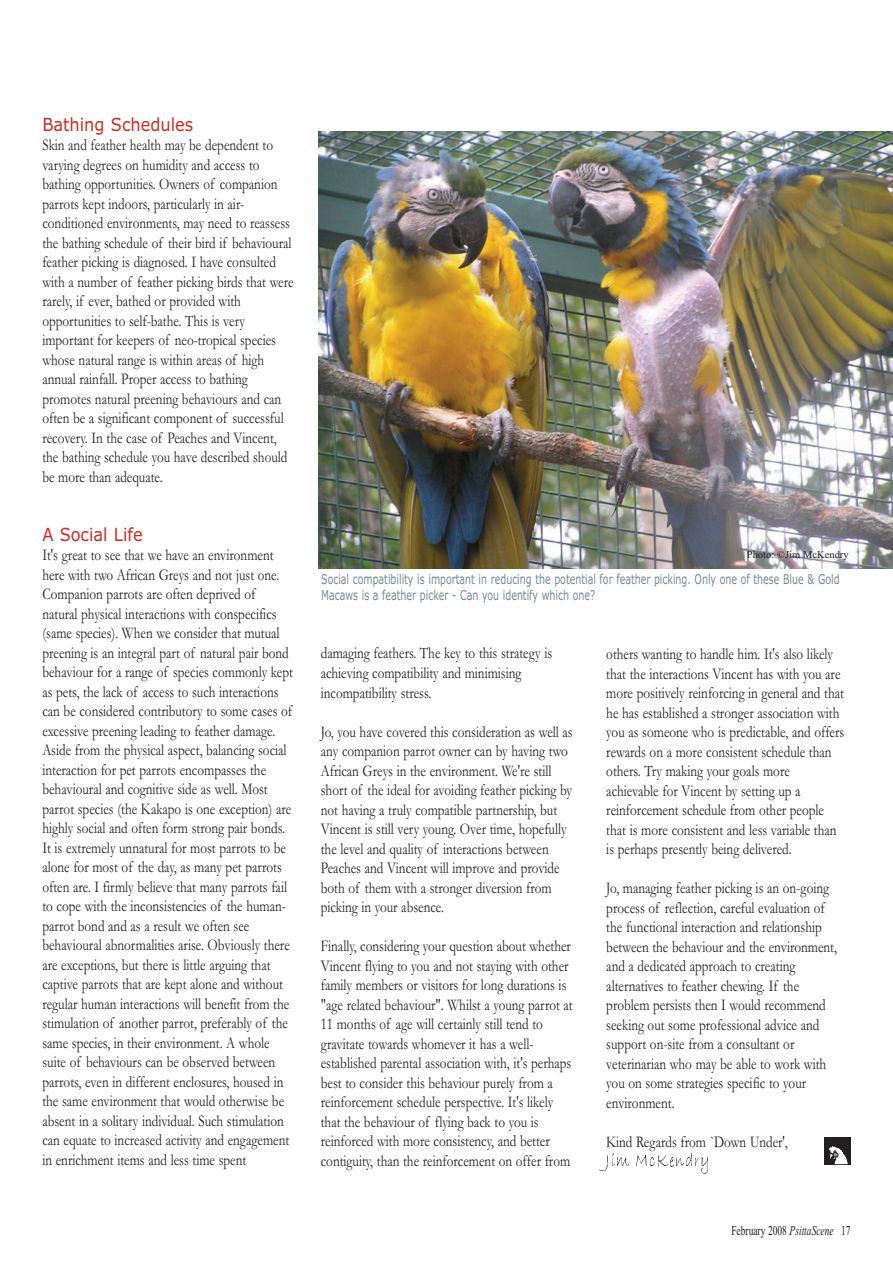
<style>
.page{position:relative;width:893px;height:1263px;background:#fff}
.page>*{position:absolute;margin:0;border:0;box-sizing:border-box;transform-origin:0 0}
.t1{font:18px "Verdana";color:#c62f28;scale:.9 1}
.t2{font:16.5px/19.5px "Garamond";color:#231f20;scale:.8 1}
.t3{font:13.5px/16.2px "Verdana";color:#738a95;scale:.7 1}
.t4{font:13.5px "Times New Roman";color:#231f20;scale:.7 1}
.t5{font:10.5px "Times New Roman";color:#231f20}
.s1{font-style:italic}
</style>
<div class="page">
<img style="left:319px;top:132px;width:574px;height:436px">
<svg style="left:825px;top:1138px;width:25px;height:26px"></svg>
<p class="t1" style="left:42px;top:114px;width:169px">Bathing Schedules</p>
<p class="t2" style="left:42px;top:135px;width:316px">Skin and feather health may be dependent to varying degrees on humidity and access to bathing opportunities. Owners of companion parrots kept indoors, particularly in air&shy;conditioned environments, may need to reassess the bathing schedule of their bird if behavioural feather picking is diagnosed. I have consulted with a number of feather picking birds that were rarely, if ever, bathed or provided with opportunities to self-bathe. This is very important for keepers of neo-tropical species whose natural range is within areas of high annual rainfall. Proper access to bathing promotes natural preening behaviours and can often be a significant component of successful recovery. In the case of Peaches and Vincent, the bathing schedule you have described should be more than adequate.</p>
<p class="t1" style="left:42px;top:524px;width:113px">A Social Life</p>
<p class="t2" style="left:42px;top:545px;width:315px">It's great to see that we have an environment here with two African Greys and not just one.<br>Companion parrots are often deprived of natural physical interactions with conspecifics (same species). When we consider that mutual preening is an integral part of natural pair bond behaviour for a range of species commonly kept as pets, the lack of access to such interactions can be considered contributory to some cases of excessive preening leading to feather damage.<br>Aside from the physical aspect, balancing social interaction for pet parrots encompasses the behavioural and cognitive side as well. Most parrot species (the Kakapo is one exception) are highly social and often form strong pair bonds.<br>It is extremely unnatural for most parrots to be alone for most of the day, as many pet parrots often are. I firmly believe that many parrots fail to cope with the inconsistencies of the human&shy;parrot bond and as a result we often see behavioural abnormalities arise. Obviously there are exceptions, but there is little arguing that captive parrots that are kept alone and without regular human interactions will benefit from the stimulation of another parrot, preferably of the same species, in their environment. A whole suite of behaviours can be observed between parrots, even in different enclosures, housed in the same environment that would otherwise be absent in a solitary individual. Such stimulation can equate to increased activity and engagement in enrichment items and less time spent</p>
<p class="t5" style="left:747px;top:548px;width:103px">Photo: ©Jim McKendry</p>
<p class="t3" style="left:321px;top:571px;width:742px">Social compatibility is important in reducing the potential for feather picking. Only one of these Blue &amp; Gold<br>Macaws is a feather picker - Can you identify which one?</p>
<p class="t2" style="left:321px;top:643px;width:291px">damaging feathers. The key to this strategy is achieving compatibility and minimising incompatibility stress.</p>
<p class="t2" style="left:321px;top:721px;width:316px">Jo, you have covered this consideration as well as any companion parrot owner can by having two African Greys in the environment. We're still short of the ideal for avoiding feather picking by not having a truly compatible partnership, but Vincent is still very young. Over time, hopefully the level and quality of interactions between Peaches and Vincent will improve and provide both of them with a stronger diversion from picking in your absence.</p>
<p class="t2" style="left:321px;top:936px;width:317px">Finally, considering your question about whether Vincent flying to you and not staying with other family members or visitors for long durations is "age related behaviour". Whilst a young parrot at 11 months of age will certainly still tend to gravitate towards whomever it has a well&shy;established parental association with, it's perhaps best to consider this behaviour purely from a reinforcement schedule perspective. It's likely that the behaviour of flying back to you is reinforced with more consistency, and better contiguity, than the reinforcement on offer from</p>
<p class="t2" style="left:606px;top:644px;width:299px">others wanting to handle him. It's also likely that the interactions Vincent has with you are more positively reinforcing in general and that he has established a stronger association with you as someone who is predictable, and offers rewards on a more consistent schedule than others. Try making your goals more achievable for Vincent by setting up a reinforcement schedule from other people that is more consistent and less variable than is perhaps presently being delivered.</p>
<p class="t2" style="left:606px;top:878px;width:290px">Jo, managing feather picking is an on-going process of reflection, careful evaluation of the functional interaction and relationship between the behaviour and the environment, and a dedicated approach to creating alternatives to feather chewing. If the problem persists then I would recommend seeking out some professional advice and support on-site from a consultant or veterinarian who may be able to work with you on some strategies specific to your environment.</p>
<p class="t2" style="left:606px;top:1131px;width:228px">Kind Regards from `Down Under',</p>
<p class="t4" style="left:731px;top:1222px;width:172px">February 2008 <span class="s1">PsittaScene</span> 17</p>
</div>
